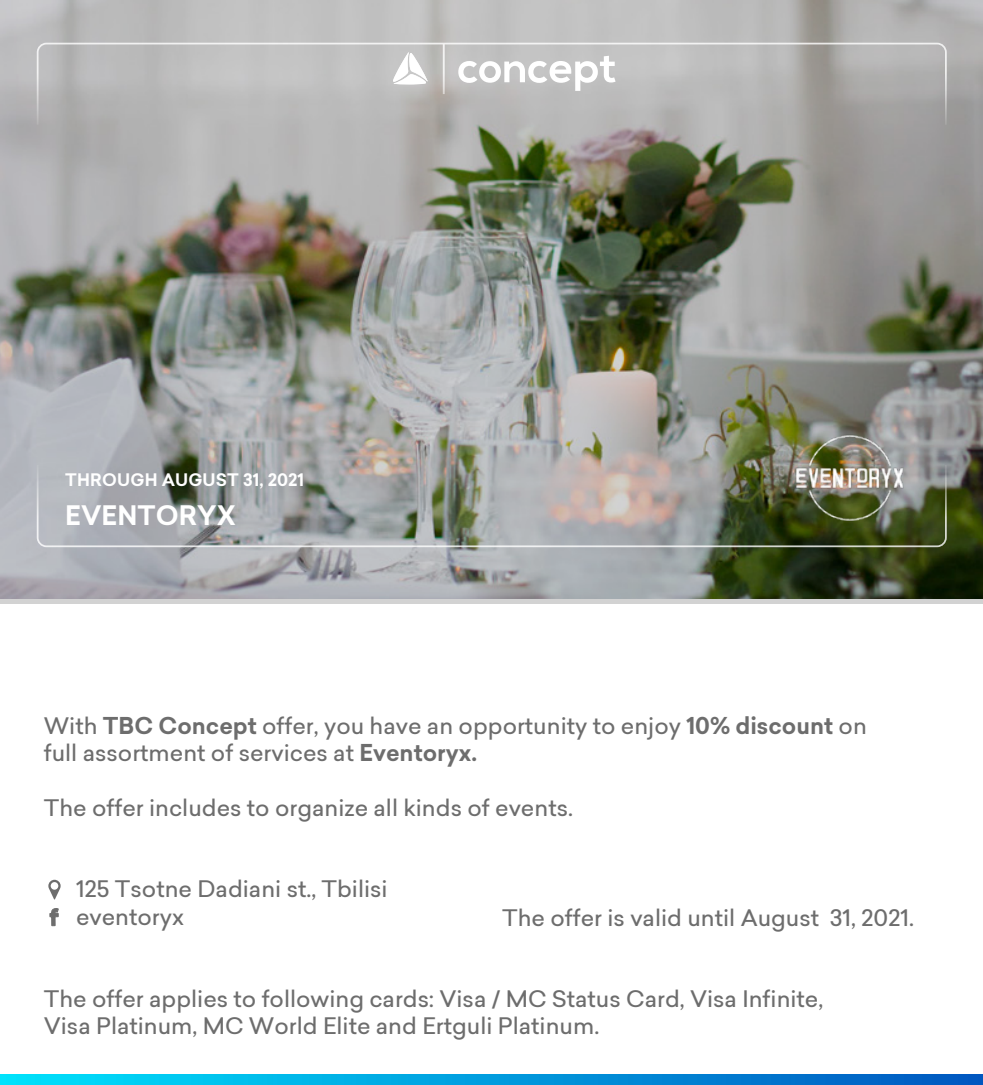
<style>
.page{position:relative;width:983px;height:1085px;background:#fff}
.page>*{position:absolute;margin:0;border:0;box-sizing:border-box;transform-origin:0 0}
.t1{font:700 26.25px "TBC Sailec";color:#fff}
.t2{font:500 22.75px/27.3px "TBC Sailec";color:#6d6d6d}
.t3{font:700 16.97px "TBC Sailec";letter-spacing:.01em;color:#fff}
.s1{font-weight:700}
</style>
<div class="page">
<img style="left:0;top:0;width:982px;height:604px">
<svg style="left:37px;top:43px;width:909px;height:82px;background:#b8b8b7"></svg>
<img style="left:37px;top:465px;width:909px;height:82px">
<svg style="left:393px;top:52px;width:34px;height:32px"></svg>
<svg style="left:458px;top:56px;width:157px;height:35px"></svg>
<img style="left:0;top:1074px;width:982px;height:11px">
<svg style="left:48px;top:880px;width:13px;height:19px"></svg>
<svg style="left:49px;top:908px;width:10px;height:18px"></svg>
<img style="left:783px;top:416px;width:145px;height:115px">
<p class="t3" style="left:65px;top:468px;width:240px">THROUGH AUGUST 31, 2021</p>
<p class="t1" style="left:65px;top:497px;width:172px">EVENTORYX</p>
<p class="t2" style="left:44px;top:711px;width:824px">With <span class="s1">TBC Concept</span> offer, you have an opportunity to enjoy <span class="s1">10% discount</span> on full assortment of services at <span class="s1">Eventoryx.</span></p>
<p class="t2" style="left:44px;top:793px;width:530px">The offer includes to organize all kinds of events.</p>
<p class="t2" style="left:76px;top:875px;width:313px">125 Tsotne Dadiani st., Tbilisi eventoryx</p>
<p class="t2" style="left:502px;top:903px;width:413px">The offer is valid until August 31, 2021.</p>
<p class="t2" style="left:44px;top:984px;width:780px">The offer applies to following cards: Visa / MC Status Card, Visa Infinite,<br>Visa Platinum, MC World Elite and Ertguli Platinum.</p>
</div>
